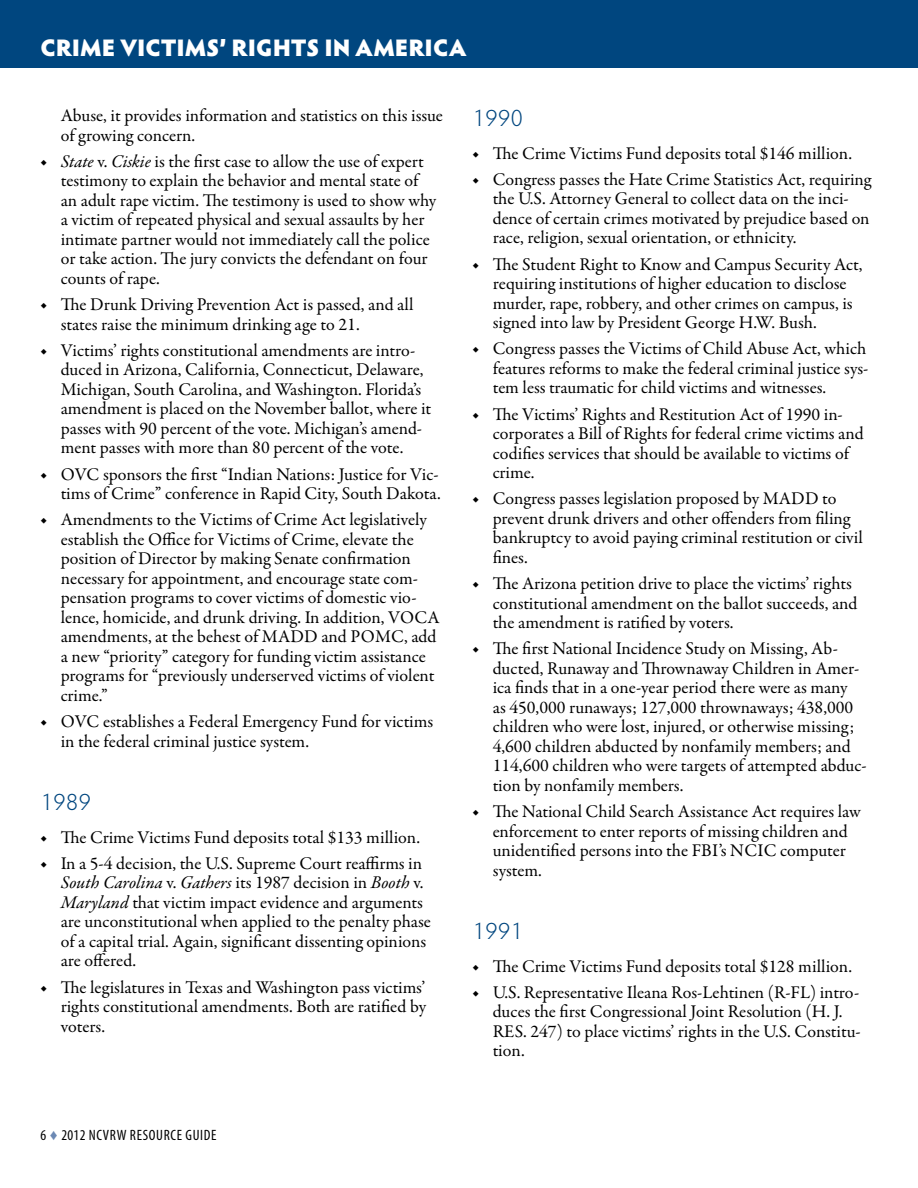
<style>
.page{position:relative;width:918px;height:1188px;background:#fff}
.page>*{position:absolute;margin:0;border:0;box-sizing:border-box;transform-origin:0 0}
.t1{font:900 24px "Hypatia Sans Pro";color:#fff}
.t2{font:300 24px "Hypatia Sans Pro";letter-spacing:.025em;color:#00467f}
.t3{font:18px/19.5px "Garamond Premr Pro";color:#000}
.t4{font:condensed 15px "Myriad Pro";letter-spacing:.045em;color:#000}
.s1{font-style:italic}
.s2{font-family:"Century";font-stretch:normal;color:#6c89b4}
</style>
<div class="page">
<div style="left:0;top:0;width:918px;height:68px;background:#00467f"></div>
<h1 class="t1" style="left:40px;top:30px;width:428px">CRIME VICTIMS’ RIGHTS IN AMERICA</h1>
<p class="t3" style="left:61px;top:106px;width:384px">Abuse, it provides information and statistics on this issue of growing concern.</p>
<p class="t3" style="left:61px;top:152px;width:377px;text-indent:-20px">◆ <span class="s1">State</span> v. <span class="s1">Ciskie</span> is the first case to allow the use of expert testimony to explain the behavior and mental state of an adult rape victim. The testimony is used to show why a victim of repeated physical and sexual assaults by her intimate partner would not immediately call the police or take action. The jury convicts the defendant on four counts of rape.</p>
<p class="t3" style="left:61px;top:295px;width:354px;text-indent:-20px">◆ The Drunk Driving Prevention Act is passed, and all states raise the minimum drinking age to 21.</p>
<p class="t3" style="left:61px;top:341px;width:372px;text-indent:-20px">◆ Victims’ rights constitutional amendments are intro&shy;duced in Arizona, California, Connecticut, Delaware, Michigan, South Carolina, and Washington. Florida’s amendment is placed on the November ballot, where it passes with 90 percent of the vote. Michigan’s amend&shy;ment passes with more than 80 percent of the vote.</p>
<p class="t3" style="left:40px;top:465px;width:402px;text-align:right">◆ OVC sponsors the first “Indian Nations: Justice for Vic&shy;tims of Crime” conference in Rapid City, South Dakota.</p>
<p class="t3" style="left:61px;top:510px;width:380px;text-indent:-20px">◆ Amendments to the Victims of Crime Act legislatively establish the Office for Victims of Crime, elevate the position of Director by making Senate confirmation necessary for appointment, and encourage state com&shy;pensation programs to cover victims of domestic vio&shy;lence, homicide, and drunk driving. In addition, VOCA amendments, at the behest of MADD and POMC, add a new “priority” category for funding victim assistance programs for “previously underserved victims of violent crime.”</p>
<p class="t3" style="left:61px;top:712px;width:374px;text-indent:-20px">◆ OVC establishes a Federal Emergency Fund for victims in the federal criminal justice system.</p>
<h2 class="t2" style="left:41px;top:786px;width:52px">1989</h2>
<p class="t3" style="left:40px;top:828px;width:381px">◆ The Crime Victims Fund deposits total $133 million.</p>
<p class="t3" style="left:61px;top:854px;width:372px;text-indent:-20px">◆ In a 5-4 decision, the U.S. Supreme Court reaffirms in <span class="s1">South Carolina</span> v. <span class="s1">Gathers</span> its 1987 decision in <span class="s1">Booth</span> v.<br><span class="s1">Maryland</span> that victim impact evidence and arguments are unconstitutional when applied to the penalty phase of a capital trial. Again, significant dissenting opinions are offered.</p>
<p class="t3" style="left:61px;top:978px;width:367px;text-align:justify;text-indent:-20px">◆ The legislatures in Texas and Washington pass victims’ rights constitutional amendments. Both are ratified by voters.</p>
<p class="t4" style="left:40px;top:1126px;width:178px">6 <span class="s2">♦</span> 2012 NCVRW RESOURCE GUIDE</p>
<h2 class="t2" style="left:473px;top:102px;width:52px">1990</h2>
<p class="t3" style="left:472px;top:144px;width:381px">◆ The Crime Victims Fund deposits total $146 million.</p>
<p class="t3" style="left:493px;top:170px;width:380px;text-indent:-20px">◆ Congress passes the Hate Crime Statistics Act, requiring the U.S. Attorney General to collect data on the inci&shy;dence of certain crimes motivated by prejudice based on race, religion, sexual orientation, or ethnicity.</p>
<p class="t3" style="left:493px;top:255px;width:371px;text-indent:-20px">◆ The Student Right to Know and Campus Security Act, requiring institutions of higher education to disclose murder, rape, robbery, and other crimes on campus, is signed into law by President George H.W. Bush.</p>
<p class="t3" style="left:493px;top:339px;width:377px;text-align:justify;text-indent:-20px">◆ Congress passes the Victims of Child Abuse Act, which features reforms to make the federal criminal justice sys&shy;tem less traumatic for child victims and witnesses.</p>
<p class="t3" style="left:493px;top:405px;width:373px;text-indent:-20px">◆ The Victims’ Rights and Restitution Act of 1990 in&shy;corporates a Bill of Rights for federal crime victims and codifies services that should be available to victims of crime.</p>
<p class="t3" style="left:493px;top:489px;width:371px;text-indent:-20px">◆ Congress passes legislation proposed by MADD to prevent drunk drivers and other offenders from filing bankruptcy to avoid paying criminal restitution or civil fines.</p>
<p class="t3" style="left:493px;top:574px;width:366px;text-indent:-20px">◆ The Arizona petition drive to place the victims’ rights constitutional amendment on the ballot succeeds, and the amendment is ratified by voters.</p>
<p class="t3" style="left:493px;top:639px;width:376px;text-indent:-20px">◆ The first National Incidence Study on Missing, Ab&shy;ducted, Runaway and Thrownaway Children in Amer&shy;ica finds that in a one-year period there were as many<br>as 450,000 runaways; 127,000 thrownaways; 438,000 children who were lost, injured, or otherwise missing; 4,600 children abducted by nonfamily members; and 114,600 children who were targets of attempted abduc&shy;tion by nonfamily members.</p>
<p class="t3" style="left:493px;top:802px;width:370px;text-indent:-20px">◆ The National Child Search Assistance Act requires law enforcement to enter reports of missing children and unidentified persons into the FBI’s NCIC computer system.</p>
<h2 class="t2" style="left:473px;top:915px;width:52px">1991</h2>
<p class="t3" style="left:472px;top:957px;width:381px">◆ The Crime Victims Fund deposits total $128 million.</p>
<p class="t3" style="left:493px;top:983px;width:370px;text-indent:-20px">◆ U.S. Representative Ileana Ros-Lehtinen (R-FL) intro&shy;duces the first Congressional Joint Resolution (H. J.<br>RES. 247) to place victims’ rights in the U.S. Constitu&shy;tion.</p>
</div>
